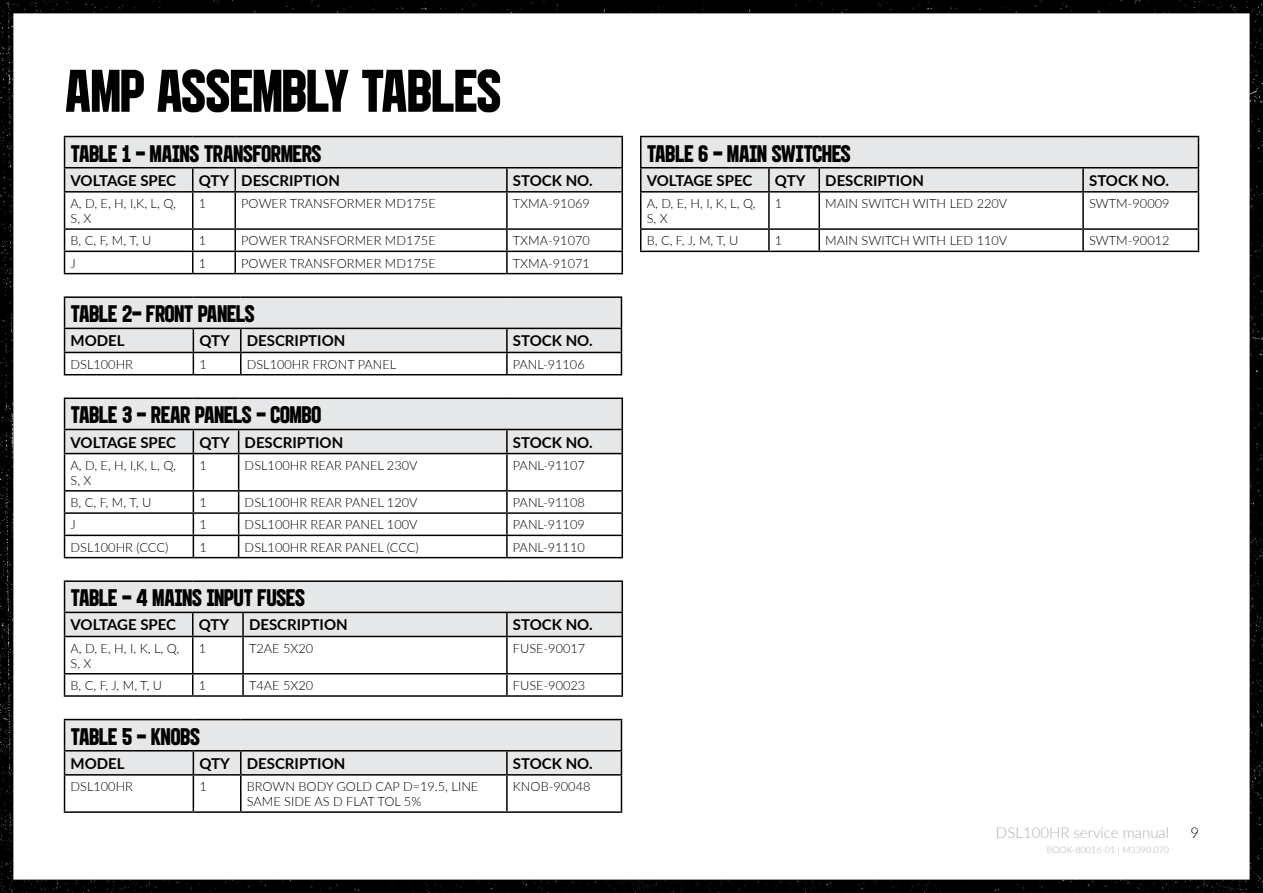
<style>
.page{position:relative;width:1263px;height:893px;background:#fff}
.page>*{position:absolute;margin:0;border:0;box-sizing:border-box;transform-origin:0 0}
.t1{font:60px "BFF NSFW Marshall Regular";letter-spacing:-.03em;color:#000}
.t2{font:24px "BFF NSFW Marshall Regular";letter-spacing:-.03em;color:#000}
.t3{font:700 15px "Lato";color:#000}
.t4{font:300 15px "Lato";color:#abafb1}
.t5{font:300 15px "Lato";color:#000}
.t6{font:300 12.75px/15px "Lato";color:#000}
.t7{font:300 9px "Lato";color:#abafb1}
</style>
<div class="page">
<img style="left:0;top:0;width:1263px;height:893px">
<h1 class="t1" style="left:64px;top:56px;width:439px">AMP ASSEMBLY TABLES</h1>
<h2 class="t2" style="left:71px;top:140px;width:252px">TABLE 1 - MAINS TRANSFORMERS</h2>
<p class="t3" style="left:71px;top:169px;width:107px">VOLTAGE SPEC</p>
<p class="t3" style="left:199px;top:169px;width:143px">QTY DESCRIPTION</p>
<p class="t3" style="left:513px;top:169px;width:81px">STOCK NO.</p>
<p class="t6" style="left:71px;top:196px;width:107px">A, D, E, H, I,K, L, Q,<br>S, X</p>
<p class="t6" style="left:199px;top:196px;width:9px">1</p>
<p class="t6" style="left:241px;top:196px;width:196px">POWER TRANSFORMER MD175E</p>
<p class="t6" style="left:513px;top:196px;width:78px">TXMA-91069</p>
<p class="t6" style="left:71px;top:233px;width:82px">B, C, F, M, T, U</p>
<p class="t6" style="left:199px;top:233px;width:9px">1</p>
<p class="t6" style="left:241px;top:233px;width:196px">POWER TRANSFORMER MD175E</p>
<p class="t6" style="left:513px;top:233px;width:78px">TXMA-91070</p>
<p class="t6" style="left:71px;top:255px;width:7px">J</p>
<p class="t6" style="left:199px;top:255px;width:9px">1</p>
<p class="t6" style="left:241px;top:255px;width:196px">POWER TRANSFORMER MD175E</p>
<p class="t6" style="left:513px;top:255px;width:78px">TXMA-91071</p>
<h2 class="t2" style="left:71px;top:300px;width:186px">TABLE 2- FRONT PANELS</h2>
<p class="t3" style="left:71px;top:330px;width:56px">MODEL</p>
<p class="t3" style="left:199px;top:330px;width:148px">QTY DESCRIPTION</p>
<p class="t3" style="left:513px;top:330px;width:81px">STOCK NO.</p>
<p class="t6" style="left:71px;top:356px;width:64px">DSL100HR</p>
<p class="t6" style="left:199px;top:356px;width:9px">1</p>
<p class="t6" style="left:247px;top:356px;width:151px">DSL100HR FRONT PANEL</p>
<p class="t6" style="left:513px;top:356px;width:73px">PANL-91106</p>
<h2 class="t2" style="left:71px;top:401px;width:252px">TABLE 3 - REAR PANELS - COMBO</h2>
<p class="t3" style="left:71px;top:431px;width:107px">VOLTAGE SPEC</p>
<p class="t3" style="left:199px;top:431px;width:145px">QTY DESCRIPTION</p>
<p class="t3" style="left:513px;top:431px;width:81px">STOCK NO.</p>
<p class="t6" style="left:71px;top:457px;width:107px">A, D, E, H, I,K, L, Q,<br>S, X</p>
<p class="t6" style="left:199px;top:457px;width:9px">1</p>
<p class="t6" style="left:245px;top:457px;width:174px">DSL100HR REAR PANEL 230V</p>
<p class="t6" style="left:513px;top:457px;width:73px">PANL-91107</p>
<p class="t6" style="left:71px;top:495px;width:82px">B, C, F, M, T, U</p>
<p class="t6" style="left:199px;top:495px;width:9px">1</p>
<p class="t6" style="left:245px;top:495px;width:174px">DSL100HR REAR PANEL 120V</p>
<p class="t6" style="left:513px;top:495px;width:73px">PANL-91108</p>
<p class="t6" style="left:71px;top:517px;width:7px">J</p>
<p class="t6" style="left:199px;top:517px;width:9px">1</p>
<p class="t6" style="left:245px;top:517px;width:174px">DSL100HR REAR PANEL 100V</p>
<p class="t6" style="left:513px;top:517px;width:73px">PANL-91109</p>
<p class="t6" style="left:71px;top:539px;width:99px">DSL100HR (CCC)</p>
<p class="t6" style="left:199px;top:539px;width:9px">1</p>
<p class="t6" style="left:245px;top:539px;width:176px">DSL100HR REAR PANEL (CCC)</p>
<p class="t6" style="left:513px;top:539px;width:73px">PANL-91110</p>
<h2 class="t2" style="left:71px;top:584px;width:236px">TABLE - 4 MAINS INPUT FUSES</h2>
<p class="t3" style="left:71px;top:614px;width:107px">VOLTAGE SPEC</p>
<p class="t3" style="left:199px;top:614px;width:32px">QTY</p>
<p class="t3" style="left:249px;top:614px;width:100px">DESCRIPTION</p>
<p class="t3" style="left:513px;top:614px;width:81px">STOCK NO.</p>
<p class="t6" style="left:71px;top:640px;width:110px">A, D, E, H, I, K, L, Q,<br>S, X</p>
<p class="t6" style="left:199px;top:640px;width:9px">1</p>
<p class="t6" style="left:249px;top:640px;width:66px">T2AE 5X20</p>
<p class="t6" style="left:513px;top:640px;width:74px">FUSE-90017</p>
<p class="t6" style="left:71px;top:677px;width:93px">B, C, F, J, M, T, U</p>
<p class="t6" style="left:199px;top:677px;width:9px">1</p>
<p class="t6" style="left:249px;top:677px;width:66px">T4AE 5X20</p>
<p class="t6" style="left:513px;top:677px;width:74px">FUSE-90023</p>
<h2 class="t2" style="left:71px;top:723px;width:131px">TABLE 5 - KNOBS</h2>
<p class="t3" style="left:71px;top:752px;width:56px">MODEL</p>
<p class="t3" style="left:199px;top:752px;width:148px">QTY DESCRIPTION</p>
<p class="t3" style="left:513px;top:752px;width:81px">STOCK NO.</p>
<p class="t6" style="left:71px;top:779px;width:64px">DSL100HR</p>
<p class="t6" style="left:199px;top:779px;width:9px">1</p>
<p class="t6" style="left:247px;top:779px;width:233px">BROWN BODY GOLD CAP D=19.5, LINE<br>SAME SIDE AS D FLAT TOL 5%</p>
<p class="t6" style="left:513px;top:779px;width:79px">KNOB-90048</p>
<h2 class="t2" style="left:647px;top:140px;width:206px">TABLE 6 - MAIN SWITCHES</h2>
<p class="t3" style="left:647px;top:169px;width:107px">VOLTAGE SPEC</p>
<p class="t3" style="left:775px;top:169px;width:32px">QTY</p>
<p class="t3" style="left:825px;top:169px;width:100px">DESCRIPTION</p>
<p class="t3" style="left:1089px;top:169px;width:81px">STOCK NO.</p>
<p class="t6" style="left:647px;top:196px;width:110px">A, D, E, H, I, K, L, Q,<br>S, X</p>
<p class="t6" style="left:775px;top:196px;width:9px">1</p>
<p class="t6" style="left:825px;top:196px;width:183px">MAIN SWITCH WITH LED 220V</p>
<p class="t6" style="left:1089px;top:196px;width:82px">SWTM-90009</p>
<p class="t6" style="left:647px;top:233px;width:93px">B, C, F, J, M, T, U</p>
<p class="t6" style="left:775px;top:233px;width:9px">1</p>
<p class="t6" style="left:825px;top:233px;width:183px">MAIN SWITCH WITH LED 110V</p>
<p class="t6" style="left:1089px;top:233px;width:82px">SWTM-90012</p>
<p class="t4" style="left:996px;top:822px;width:175px">DSL100HR service manual</p>
<p class="t5" style="left:1190px;top:822px;width:10px">9</p>
<p class="t7" style="left:1047px;top:843px;width:124px">BOOK-80016-01 | M3390.070</p>
</div>
